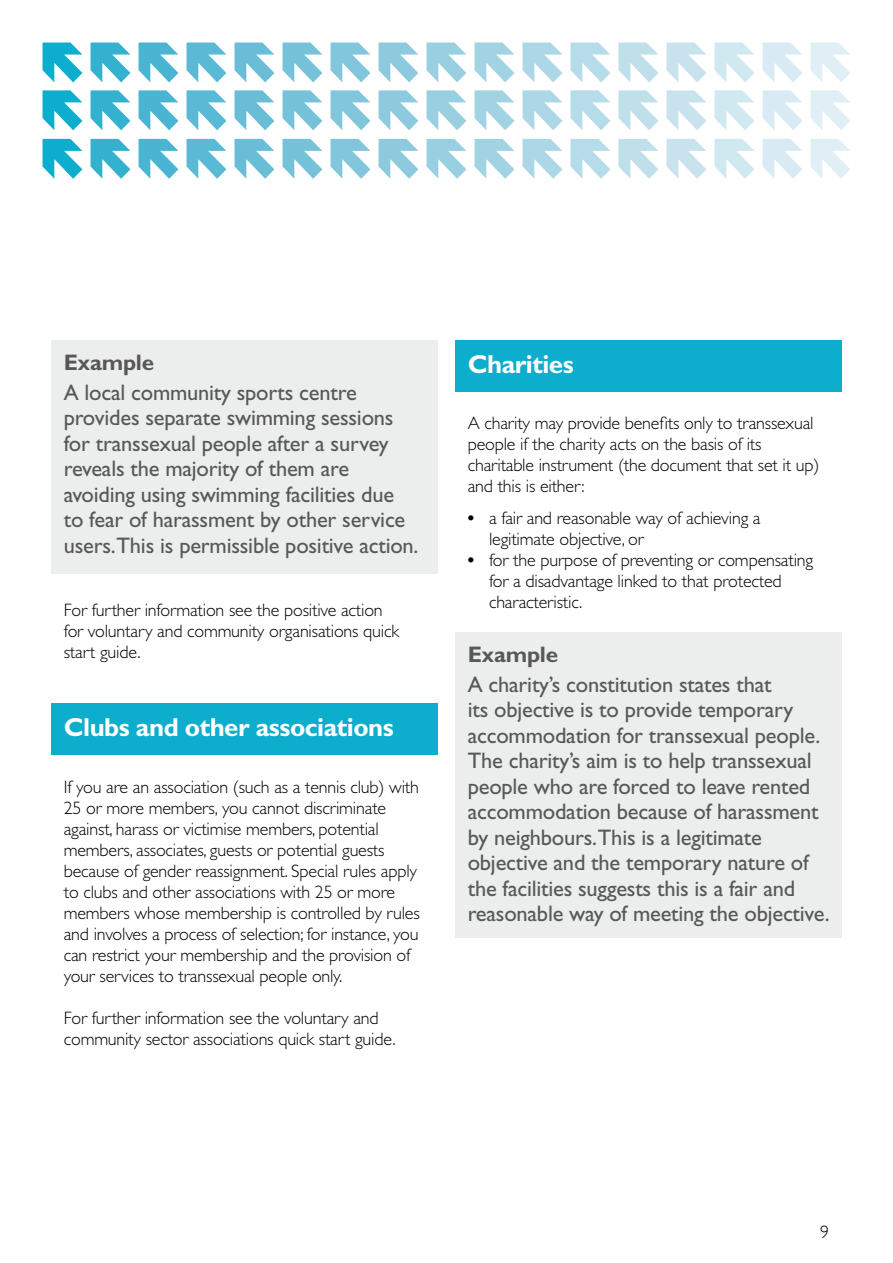
<style>
.page{position:relative;width:893px;height:1263px;background:#fff}
.page>*{position:absolute;margin:0;border:0;box-sizing:border-box;transform-origin:0 0}
.t1{font:700 26.1px "Gill Sans";letter-spacing:-.02em;color:#fff}
.t2{font:22.5px/25.5px "Gill Sans";letter-spacing:-.01em;color:#58585a}
.t3{font:700 22.5px "Gill Sans";letter-spacing:-.01em;color:#58585a}
.t4{font:300 18px/21px "Gill Sans";letter-spacing:-.01em;color:#000}
.s1{font-weight:700}
</style>
<div class="page">
<svg style="left:91px;top:139px;width:39px;height:40px"></svg>
<svg style="left:139px;top:139px;width:39px;height:40px"></svg>
<svg style="left:43px;top:139px;width:39px;height:40px"></svg>
<svg style="left:187px;top:139px;width:39px;height:40px"></svg>
<svg style="left:235px;top:139px;width:39px;height:40px"></svg>
<svg style="left:283px;top:139px;width:39px;height:40px"></svg>
<svg style="left:331px;top:139px;width:39px;height:40px"></svg>
<svg style="left:379px;top:139px;width:39px;height:40px"></svg>
<svg style="left:427px;top:139px;width:39px;height:40px"></svg>
<svg style="left:475px;top:139px;width:39px;height:40px"></svg>
<svg style="left:523px;top:139px;width:39px;height:40px"></svg>
<svg style="left:571px;top:139px;width:39px;height:40px"></svg>
<svg style="left:619px;top:139px;width:39px;height:40px"></svg>
<svg style="left:91px;top:43px;width:39px;height:39px"></svg>
<svg style="left:91px;top:90px;width:39px;height:40px"></svg>
<svg style="left:235px;top:43px;width:39px;height:39px"></svg>
<svg style="left:235px;top:90px;width:39px;height:40px"></svg>
<svg style="left:283px;top:90px;width:39px;height:40px"></svg>
<svg style="left:379px;top:43px;width:39px;height:39px"></svg>
<svg style="left:379px;top:90px;width:39px;height:40px"></svg>
<svg style="left:427px;top:43px;width:39px;height:39px"></svg>
<svg style="left:427px;top:90px;width:39px;height:40px"></svg>
<svg style="left:475px;top:43px;width:39px;height:39px"></svg>
<svg style="left:475px;top:90px;width:39px;height:40px"></svg>
<svg style="left:523px;top:90px;width:39px;height:40px"></svg>
<svg style="left:619px;top:90px;width:39px;height:40px"></svg>
<svg style="left:667px;top:43px;width:39px;height:39px"></svg>
<svg style="left:43px;top:43px;width:39px;height:39px"></svg>
<svg style="left:43px;top:90px;width:39px;height:40px"></svg>
<svg style="left:714px;top:43px;width:40px;height:39px"></svg>
<svg style="left:283px;top:43px;width:39px;height:39px"></svg>
<svg style="left:331px;top:43px;width:39px;height:39px"></svg>
<svg style="left:331px;top:90px;width:39px;height:40px"></svg>
<svg style="left:523px;top:43px;width:39px;height:39px"></svg>
<svg style="left:571px;top:43px;width:39px;height:39px"></svg>
<svg style="left:571px;top:90px;width:39px;height:40px"></svg>
<svg style="left:619px;top:43px;width:39px;height:39px"></svg>
<svg style="left:187px;top:43px;width:39px;height:39px"></svg>
<svg style="left:187px;top:90px;width:39px;height:40px"></svg>
<svg style="left:139px;top:43px;width:39px;height:39px"></svg>
<svg style="left:139px;top:90px;width:39px;height:40px"></svg>
<svg style="left:762px;top:43px;width:40px;height:39px"></svg>
<svg style="left:810px;top:43px;width:40px;height:39px"></svg>
<svg style="left:667px;top:90px;width:39px;height:40px"></svg>
<svg style="left:714px;top:90px;width:40px;height:40px"></svg>
<svg style="left:762px;top:90px;width:40px;height:40px"></svg>
<svg style="left:810px;top:90px;width:40px;height:40px"></svg>
<svg style="left:667px;top:139px;width:39px;height:40px"></svg>
<svg style="left:714px;top:139px;width:40px;height:40px"></svg>
<svg style="left:762px;top:139px;width:40px;height:40px"></svg>
<svg style="left:810px;top:139px;width:40px;height:40px"></svg>
<div style="left:455px;top:632px;width:387px;height:306px;background:#eceded"></div>
<div style="left:51px;top:340px;width:387px;height:234px;background:#eceded"></div>
<div style="left:51px;top:704px;width:387px;height:51px;background:#0cadcd"></div>
<div style="left:455px;top:340px;width:387px;height:51px;background:#0cadcd"></div>
<h3 class="t3" style="left:64px;top:349px;width:92px">Example</h3>
<p class="t2" style="left:64px;top:380px;width:356px">A local community sports centre provides separate swimming sessions for transsexual people after a survey reveals the majority of them are avoiding using swimming facilities due to fear of harassment by other service users.This is permissible positive action.</p>
<p class="t4" style="left:64px;top:600px;width:337px">For further information see the positive action for voluntary and community organisations quick start guide.</p>
<h3 class="t1" style="left:64px;top:712px;width:331px">Clubs and other associations</h3>
<p class="t4" style="left:64px;top:776px;width:357px">If you are an association (such as a tennis club) with 25 or more members, you cannot discriminate against, harass or victimise members, potential members, associates, guests or potential guests because of gender reassignment. Special rules apply to clubs and other associations with 25 or more members whose membership is controlled by rules and involves a process of selection; for instance, you can restrict your membership and the provision of your services to transsexual people only.</p>
<p class="t4" style="left:64px;top:1007px;width:333px">For further information see the voluntary and community sector associations quick start guide.</p>
<h3 class="t1" style="left:468px;top:348px;width:107px">Charities</h3>
<p class="t4" style="left:468px;top:413px;width:353px">A charity may provide benefits only to transsexual people if the charity acts on the basis of its charitable instrument (the document that set it up) and this is either:</p>
<p class="t4" style="left:489px;top:507px;width:273px;text-indent:-21px"><span class="s1">•</span> a fair and reasonable way of achieving a legitimate objective, or</p>
<p class="t4" style="left:489px;top:549px;width:326px;text-indent:-21px"><span class="s1">•</span> for the purpose of preventing or compensating for a disadvantage linked to that protected characteristic.</p>
<h3 class="t3" style="left:468px;top:641px;width:92px">Example</h3>
<p class="t2" style="left:468px;top:672px;width:363px">A charity’s constitution states that<br>its objective is to provide temporary accommodation for transsexual people.<br>The charity’s aim is to help transsexual people who are forced to leave rented accommodation because of harassment by neighbours.This is a legitimate objective and the temporary nature of the facilities suggests this is a fair and reasonable way of meeting the objective.</p>
<p class="t4" style="left:820px;top:1222px;width:10px">9</p>
</div>
